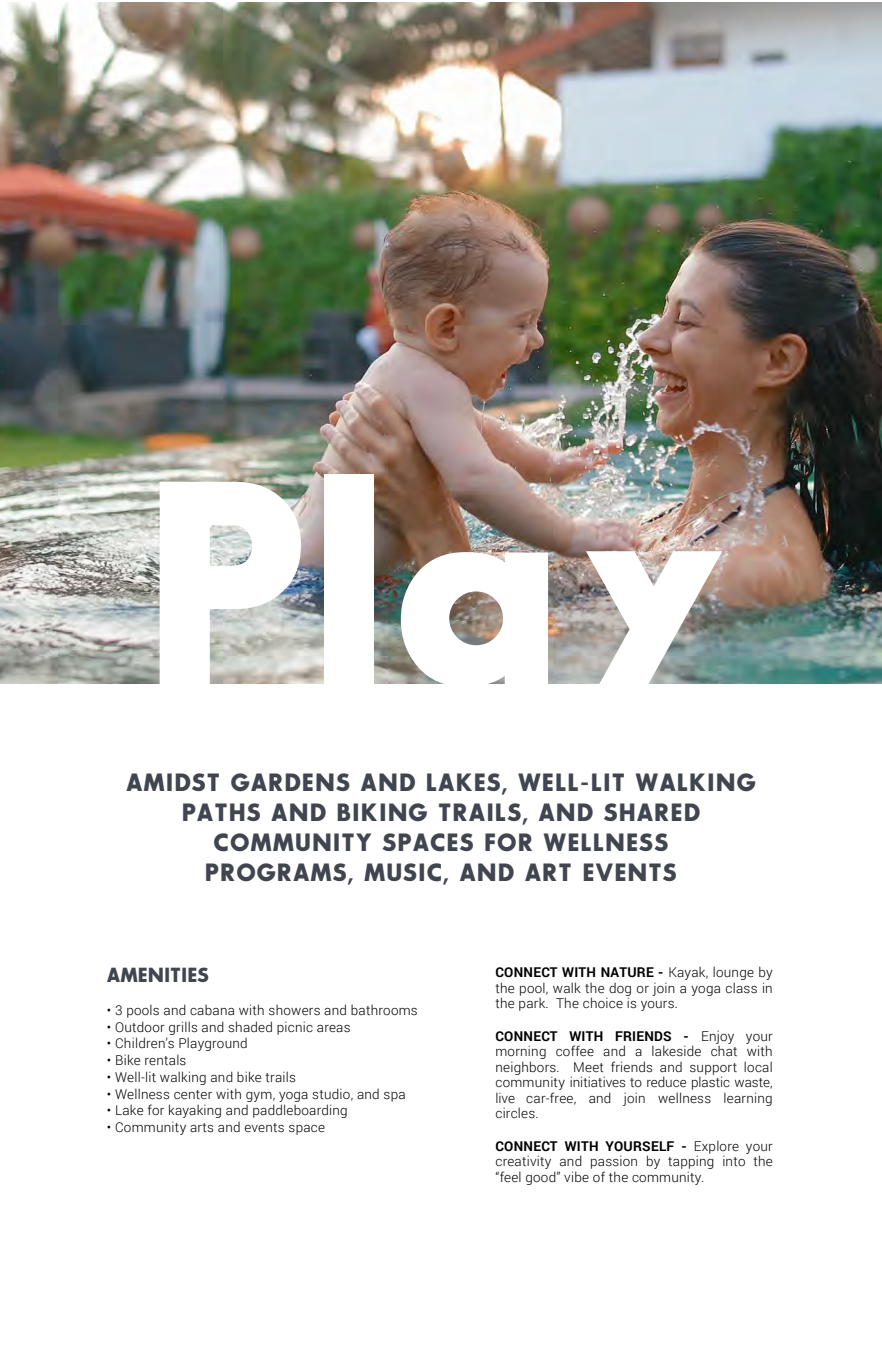
<style>
.page{position:relative;width:882px;height:1364px;background:#fff}
.page>*{position:absolute;margin:0;border:0;box-sizing:border-box;transform-origin:0 0}
.t1{font:24.5px/29.9px "Sans Serif Bld FLF";letter-spacing:.04em;color:#40454f;text-align:center}
.t2{font:19.95px "Sans Serif Bld FLF";color:#40454f}
.t3{font:300 13.47px/15.6px "Roboto";letter-spacing:.02em;color:#000;text-align:justify}
.s1{font-weight:700}
</style>
<div class="page">
<img style="left:0;top:3px;width:882px;height:680px">
<svg style="left:160px;top:482px;width:141px;height:202px"></svg>
<div style="left:324px;top:474px;width:50px;height:210px;background:#fff"></div>
<svg style="left:401px;top:552px;width:147px;height:132px"></svg>
<svg style="left:586px;top:551px;width:136px;height:133px"></svg>
<h1 class="t1" style="left:126px;top:767px;width:631px">AMIDST GARDENS AND LAKES, WELL-LIT WALKING PATHS AND BIKING TRAILS, AND SHARED COMMUNITY SPACES FOR WELLNESS<br>PROGRAMS, MUSIC, AND ART EVENTS</h1>
<h2 class="t2" style="left:107px;top:963px;width:103px">AMENITIES</h2>
<p class="t3" style="left:107px;top:1001px;width:312px">• 3 pools and cabana with showers and bathrooms</p>
<p class="t3" style="left:107px;top:1018px;width:245px">• Outdoor grills and shaded picnic areas</p>
<p class="t3" style="left:107px;top:1035px;width:142px">• Children’s Playground</p>
<p class="t3" style="left:107px;top:1051px;width:81px">• Bike rentals</p>
<p class="t3" style="left:107px;top:1068px;width:191px">• Well-lit walking and bike trails</p>
<p class="t3" style="left:107px;top:1085px;width:300px">• Wellness center with gym, yoga studio, and spa</p>
<p class="t3" style="left:107px;top:1101px;width:242px">• Lake for kayaking and paddleboarding</p>
<p class="t3" style="left:107px;top:1118px;width:220px">• Community arts and events space</p>
<p class="t3" style="left:495px;top:964px;width:279px"><span class="s1">CONNECT WITH NATURE -</span> Kayak, lounge by the pool, walk the dog or join a yoga class in the park. The choice is yours.</p>
<p class="t3" style="left:495px;top:1027px;width:279px"><span class="s1">CONNECT WITH FRIENDS -</span> Enjoy your morning coffee and a lakeside chat with neighbors. Meet friends and support local community initiatives to reduce plastic waste, live car-free, and join wellness learning circles.</p>
<p class="t3" style="left:495px;top:1137px;width:279px"><span class="s1">CONNECT WITH YOURSELF -</span> Explore your creativity and passion by tapping into the “feel good” vibe of the community.</p>
</div>
